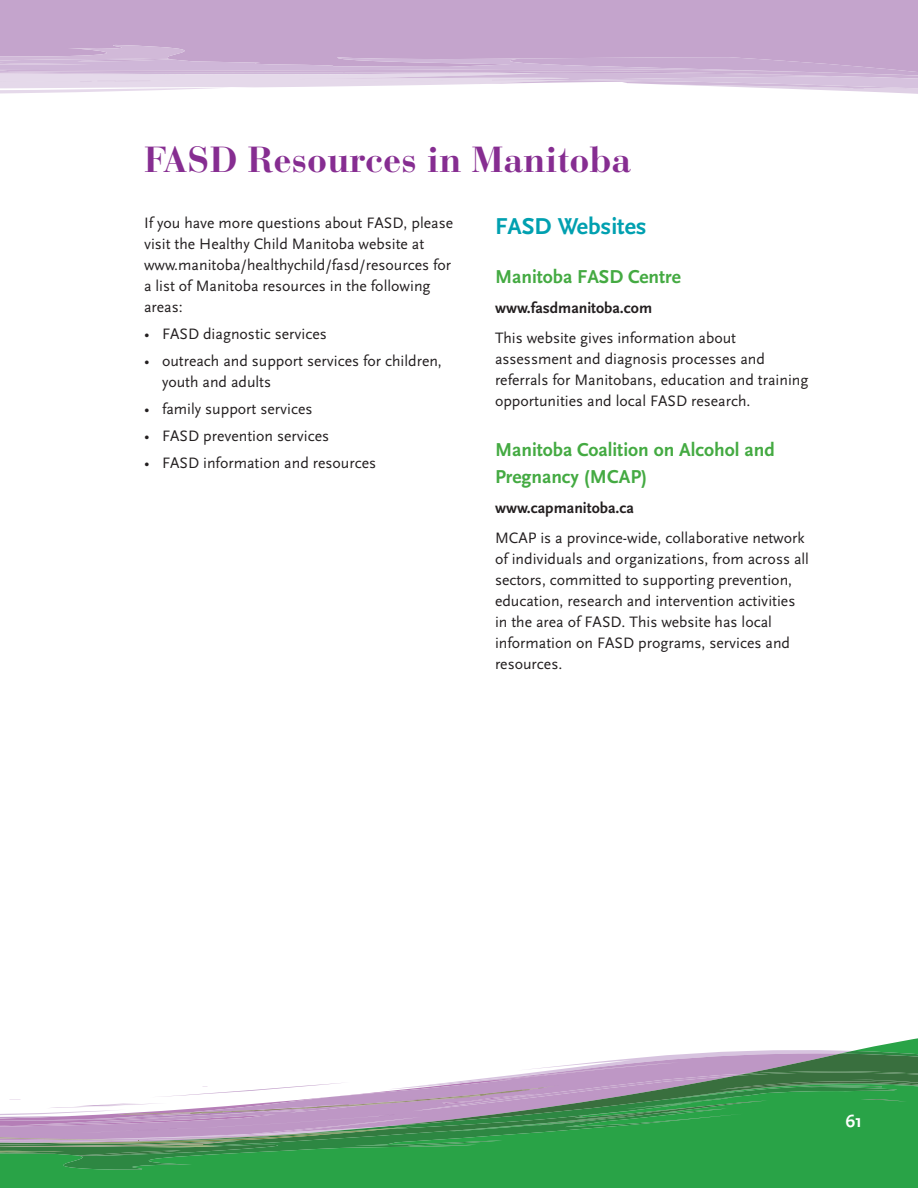
<style>
.page{position:relative;width:918px;height:1188px;background:#fff}
.page>*{position:absolute;margin:0;border:0;box-sizing:border-box;transform-origin:0 0}
.section{font:700 36px "Bauer Bodoni";color:#862d91}
.SubHeads{font:700 24px "Scala Sans";color:#00a0b0}
.SubSub{font:700 19.5px/27px "Scala Sans";color:#44aa42}
.t1{font:700 18px "Scala Sans";color:#fff}
.Text{font:15.75px/21px "Scala Sans";color:#231f20}
.bullits{font:15.75px/21px "Scala Sans";color:#231f20}
.Text_Bold{font:700 15.75px "Scala Sans";color:#231f20}
</style>
<div class="page">
<svg style="left:0;top:0;width:918px;height:94px;background:#cdb3d4"></svg>
<svg style="left:456px;top:1170px;width:57px;height:18px"></svg>
<div style="left:0;top:1170px;width:456px;height:18px;background:#29a347"></div>
<svg style="left:0;top:1038px;width:918px;height:132px"></svg>
<p class="section" style="left:144px;top:138px;width:489px">FASD Resources in Manitoba</p>
<p class="Text" style="left:144px;top:212px;width:311px">If you have more questions about FASD, please visit the Healthy Child Manitoba website at www.manitoba/healthychild/fasd/resources for a list of Manitoba resources in the following areas:</p>
<p class="bullits" style="left:144px;top:323px;width:184px">• FASD diagnostic services</p>
<p class="bullits" style="left:162px;top:350px;width:281px;text-indent:-18px">• outreach and support services for children, youth and adults</p>
<p class="bullits" style="left:144px;top:398px;width:170px">• family support services</p>
<p class="bullits" style="left:144px;top:425px;width:187px">• FASD prevention services</p>
<p class="bullits" style="left:144px;top:452px;width:234px">• FASD information and resources</p>
<p class="SubHeads" style="left:495px;top:213px;width:153px">FASD Websites</p>
<p class="SubSub" style="left:495px;top:264px;width:187px">Manitoba FASD Centre</p>
<p class="Text_Bold" style="left:495px;top:300px;width:159px">www.fasdmanitoba.com</p>
<p class="Text" style="left:495px;top:328px;width:315px">This website gives information about assessment and diagnosis processes and referrals for Manitobans, education and training opportunities and local FASD research.</p>
<p class="SubSub" style="left:495px;top:436px;width:281px">Manitoba Coalition on Alcohol and<br>Pregnancy (MCAP)</p>
<p class="Text_Bold" style="left:495px;top:499px;width:140px">www.capmanitoba.ca</p>
<p class="Text" style="left:495px;top:527px;width:316px">MCAP is a province-wide, collaborative network of individuals and organizations, from across all sectors, committed to supporting prevention, education, research and intervention activities in the area of FASD. This website has local information on FASD programs, services and resources.</p>
<p class="t1" style="left:845px;top:1111px;width:18px">61</p>
</div>
